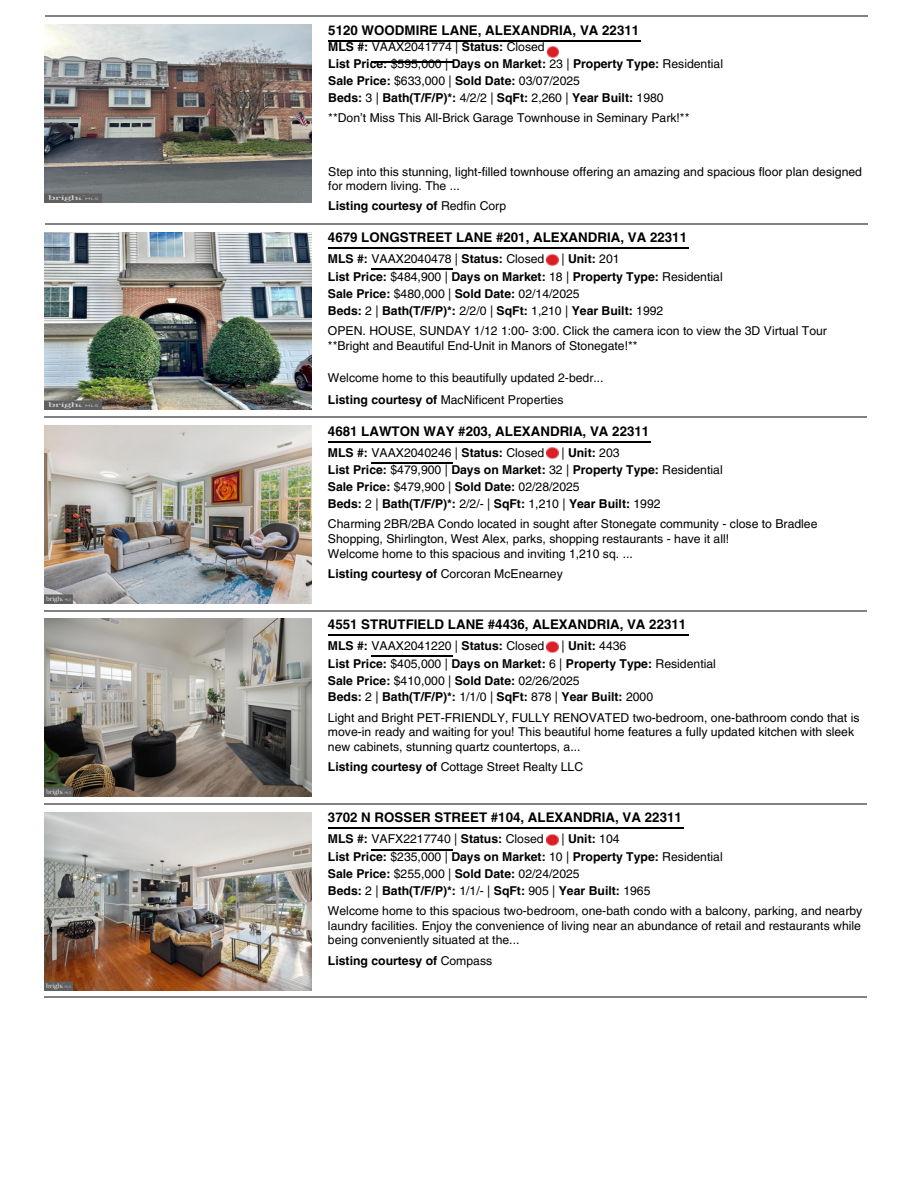
<style>
.page{position:relative;width:918px;height:1188px;background:#fff}
.page>*{position:absolute;margin:0;border:0;box-sizing:border-box;transform-origin:0 0}
.t1{font:700 13.35px "Helvetica LT Pro";color:#000}
.t2{font:12.15px/13.5px "Helvetica LT Pro";color:#000}
.t3{font:700 12.15px/16.8px "Helvetica LT Pro";color:#000}
.s1{font-weight:400}
.s2{font-weight:400;color:#fff}
.s3{font-weight:700}
</style>
<div class="page">
<hr style="left:45px;top:16px;width:822px;height:1px;background:#818285">
<img style="left:45px;top:24px;width:267px;height:178px">
<hr style="left:328px;top:40px;width:313px;height:1px;background:#000">
<hr style="left:372px;top:61px;width:81px;height:1px;background:#000">
<svg style="left:547px;top:47px;width:11px;height:11px"></svg>
<hr style="left:45px;top:223px;width:822px;height:1px;background:#818285">
<img style="left:45px;top:232px;width:266px;height:178px">
<hr style="left:328px;top:248px;width:360px;height:1px;background:#000">
<hr style="left:371px;top:269px;width:81px;height:1px;background:#000">
<svg style="left:547px;top:254px;width:11px;height:12px"></svg>
<hr style="left:45px;top:417px;width:822px;height:1px;background:#818285">
<img style="left:45px;top:426px;width:266px;height:177px">
<hr style="left:328px;top:441px;width:322px;height:1px;background:#000">
<hr style="left:371px;top:462px;width:81px;height:1px;background:#000">
<svg style="left:547px;top:448px;width:11px;height:11px"></svg>
<hr style="left:45px;top:610px;width:822px;height:1px;background:#818285">
<img style="left:45px;top:619px;width:266px;height:178px">
<hr style="left:328px;top:634px;width:360px;height:2px;background:#000">
<hr style="left:371px;top:656px;width:81px;height:1px;background:#000">
<svg style="left:547px;top:641px;width:11px;height:11px"></svg>
<hr style="left:45px;top:803px;width:822px;height:1px;background:#818285">
<img style="left:45px;top:812px;width:266px;height:178px">
<hr style="left:328px;top:828px;width:356px;height:1px;background:#000">
<hr style="left:371px;top:849px;width:81px;height:1px;background:#000">
<svg style="left:547px;top:835px;width:11px;height:11px"></svg>
<hr style="left:45px;top:997px;width:822px;height:1px;background:#818285">
<p class="t1" style="left:328px;top:25px;width:312px">5120 WOODMIRE LANE, ALEXANDRIA, VA 22311</p>
<p class="t3" style="left:328px;top:40px;width:396px">MLS #: <span class="s1">VAAX2041774 |</span> Status: <span class="s1">Closed<br></span>List Price: <span class="s1">$595,000 |</span> Days on Market: <span class="s1">23 |</span> Property Type: <span class="s1">Residential </span>Sale Price: <span class="s1">$633,000 |</span> Sold Date: <span class="s1">03/07/2025<br></span>Beds: <span class="s1">3 |</span> Bath(T/F/P)*: <span class="s1">4/2/2 |</span> SqFt: <span class="s1">2,260 |</span> Year Built: <span class="s1">1980</span><span class="s2">.</span></p>
<p class="t2" style="left:328px;top:113px;width:363px">**Don’t Miss This All-Brick Garage Townhouse in Seminary Park!**</p>
<p class="t2" style="left:328px;top:166px;width:535px">Step into this stunning, light-filled townhouse offering an amazing and spacious floor plan designed for modern living. The ...</p>
<p class="t3" style="left:328px;top:198px;width:179px">Listing courtesy of <span class="s1">Redfin Corp</span></p>
<h1 class="t1" style="left:328px;top:233px;width:361px">4679 LONGSTREET LANE #201, ALEXANDRIA, VA 22311</h1>
<p class="t2" style="left:328px;top:253px;width:218px"><span class="s3">MLS #:</span> VAAX2040478 | <span class="s3">Status:</span> Closed</p>
<p class="t3" style="left:561px;top:252px;width:60px"><span class="s1">|</span> Unit: <span class="s1">201</span></p>
<h1 class="t3" style="left:328px;top:269px;width:396px">List Price: <span class="s1">$484,900 |</span> Days on Market: <span class="s1">18 |</span> Property Type: <span class="s1">Residential<br></span>Sale Price: <span class="s1">$480,000 |</span> Sold Date: <span class="s1">02/14/2025<br></span>Beds: <span class="s1">2 |</span> Bath(T/F/P)*: <span class="s1">2/2/0 |</span> SqFt: <span class="s1">1,210 |</span> Year Built: <span class="s1">1992</span><span class="s2">.</span></h1>
<p class="t2" style="left:328px;top:325px;width:501px">OPEN. HOUSE, SUNDAY 1/12 1:00- 3:00. Click the camera icon to view the 3D Virtual Tour</p>
<p class="t2" style="left:328px;top:340px;width:311px">**Bright and Beautiful End-Unit in Manors of Stonegate!**</p>
<p class="t2" style="left:328px;top:373px;width:277px">Welcome home to this beautifully updated 2-bedr...</p>
<p class="t2" style="left:328px;top:394px;width:237px"><span class="s3">Listing courtesy of</span> MacNificent Properties</p>
<p class="t1" style="left:328px;top:426px;width:323px">4681 LAWTON WAY #203, ALEXANDRIA, VA 22311</p>
<p class="t2" style="left:328px;top:447px;width:218px"><span class="s3">MLS #:</span> VAAX2040246 | <span class="s3">Status:</span> Closed</p>
<p class="t3" style="left:561px;top:445px;width:60px"><span class="s1">|</span> Unit: <span class="s1">203</span></p>
<p class="t3" style="left:328px;top:463px;width:396px">List Price: <span class="s1">$479,900 |</span> Days on Market: <span class="s1">32 |</span> Property Type: <span class="s1">Residential<br></span>Sale Price: <span class="s1">$479,900 |</span> Sold Date: <span class="s1">02/28/2025<br></span>Beds: <span class="s1">2 |</span> Bath(T/F/P)*: <span class="s1">2/2/- |</span> SqFt: <span class="s1">1,210 |</span> Year Built: <span class="s1">1992</span><span class="s2">.</span></p>
<p class="t2" style="left:328px;top:518px;width:491px">Charming 2BR/2BA Condo located in sought after Stonegate community - close to Bradlee</p>
<p class="t2" style="left:328px;top:533px;width:403px">Shopping, Shirlington, West Alex, parks, shopping restaurants - have it all!</p>
<p class="t2" style="left:328px;top:548px;width:306px">Welcome home to this spacious and inviting 1,210 sq. ...</p>
<p class="t2" style="left:328px;top:568px;width:236px"><span class="s3">Listing courtesy of</span> Corcoran McEnearney</p>
<p class="t1" style="left:328px;top:620px;width:360px">4551 STRUTFIELD LANE #4436, ALEXANDRIA, VA 22311</p>
<p class="t2" style="left:328px;top:640px;width:218px"><span class="s3">MLS #:</span> VAAX2041220 | <span class="s3">Status:</span> Closed</p>
<p class="t2" style="left:561px;top:640px;width:66px">| <span class="s3">Unit:</span> 4436</p>
<p class="t3" style="left:328px;top:656px;width:389px">List Price: <span class="s1">$405,000 |</span> Days on Market: <span class="s1">6 |</span> Property Type: <span class="s1">Residential<br></span>Sale Price: <span class="s1">$410,000 |</span> Sold Date: <span class="s1">02/26/2025<br></span>Beds: <span class="s1">2 |</span> Bath(T/F/P)*: <span class="s1">1/1/0 |</span> SqFt: <span class="s1">878 |</span> Year Built: <span class="s1">2000</span><span class="s2">.</span></p>
<p class="t2" style="left:328px;top:712px;width:533px">Light and Bright PET-FRIENDLY, FULLY RENOVATED two-bedroom, one-bathroom condo that is</p>
<p class="t2" style="left:328px;top:726px;width:528px">move-in ready and waiting for you! This beautiful home features a fully updated kitchen with sleek</p>
<h1 class="t2" style="left:328px;top:741px;width:254px">new cabinets, stunning quartz countertops, a...</h1>
<p class="t2" style="left:328px;top:761px;width:257px"><span class="s3">Listing courtesy of</span> Cottage Street Realty LLC</p>
<p class="t1" style="left:328px;top:813px;width:355px">3702 N ROSSER STREET #104, ALEXANDRIA, VA 22311</p>
<p class="t2" style="left:328px;top:833px;width:217px"><span class="s3">MLS #:</span> VAFX2217740 | <span class="s3">Status:</span> Closed</p>
<p class="t3" style="left:561px;top:832px;width:60px"><span class="s1">|</span> Unit: <span class="s1">104</span></p>
<p class="t3" style="left:328px;top:850px;width:396px">List Price: <span class="s1">$235,000 |</span> Days on Market: <span class="s1">10 |</span> Property Type: <span class="s1">Residential<br></span>Sale Price: <span class="s1">$255,000 |</span> Sold Date: <span class="s1">02/24/2025<br></span>Beds: <span class="s1">2 |</span> Bath(T/F/P)*: <span class="s1">1/1/- |</span> SqFt: <span class="s1">905 |</span> Year Built: <span class="s1">1965</span><span class="s2">.</span></p>
<p class="t2" style="left:328px;top:905px;width:536px">Welcome home to this spacious two-bedroom, one-bath condo with a balcony, parking, and nearby</p>
<p class="t2" style="left:328px;top:920px;width:535px">laundry facilities. Enjoy the convenience of living near an abundance of retail and restaurants while</p>
<p class="t2" style="left:328px;top:934px;width:193px">being conveniently situated at the...</p>
<p class="t3" style="left:328px;top:953px;width:166px">Listing courtesy of <span class="s1">Compass</span></p>
</div>
